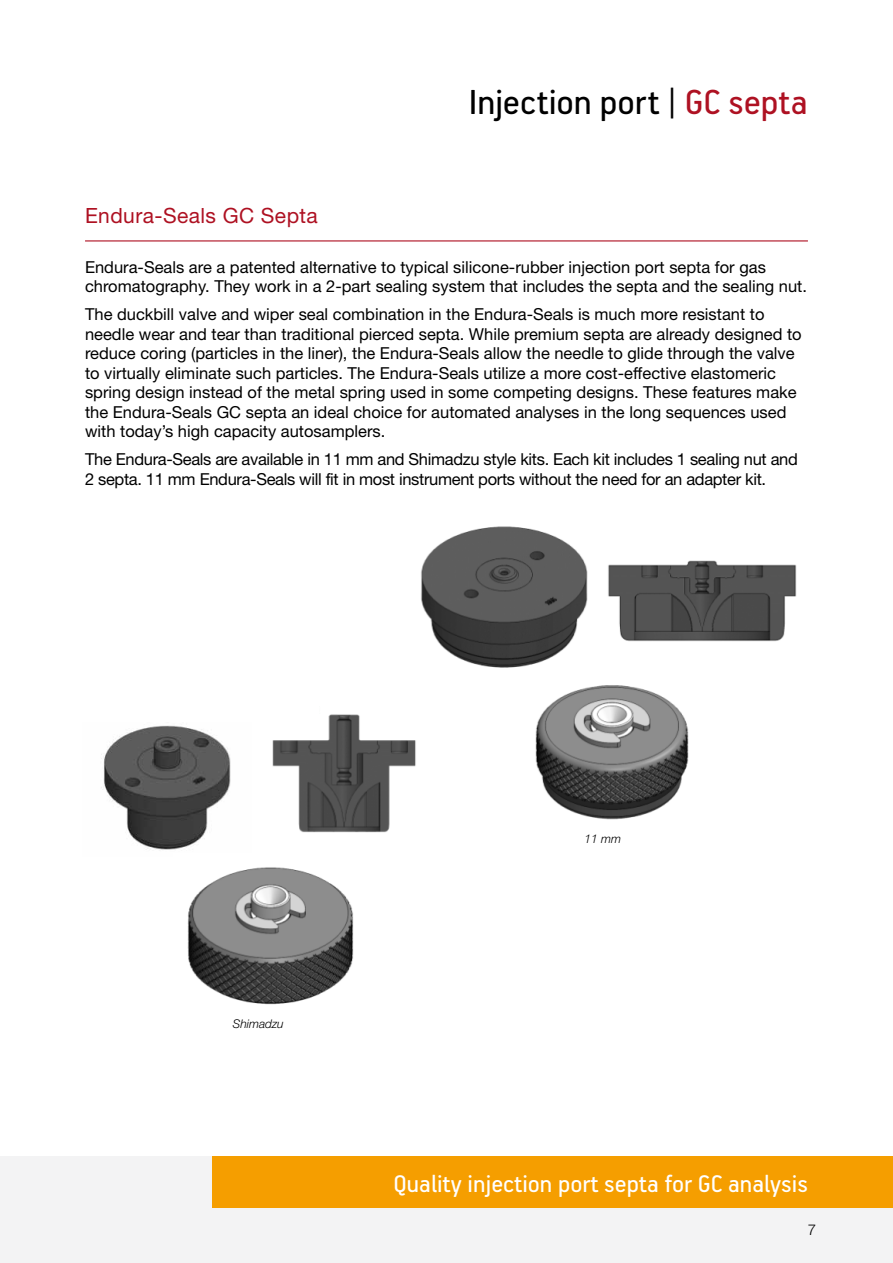
<style>
.page{position:relative;width:893px;height:1263px;background:#fff}
.page>*{position:absolute;margin:0;border:0;box-sizing:border-box;transform-origin:0 0}
.Product_family_black{font:39px "PF Handbook Pro";letter-spacing:-.005em;color:#000}
.Colorblock_Footer_Se{font:27px "PF Handbook Pro";color:#fff}
.Section_Heading_with{font:21px "Helvetica Neue LT Std";letter-spacing:.02em;color:#ae1122}
.Text{font:16.5px/19.5px "Helvetica Neue LT Std";color:#000}
.Text-2{font:16.5px/19.5px "Helvetica Neue LT Std";letter-spacing:-.02em;color:#000}
.t1{font:300 15px "Helvetica Neue LT Std";color:#000}
.Figure_Text_-_Black{font:italic 300 12px "Helvetica Neue LT Std";color:#000}
.s1{color:#ae1122}
</style>
<div class="page">
<div style="left:0;top:1157px;width:893px;height:106px;background:#f3f3f4"></div>
<hr style="left:85px;top:240px;width:723px;height:1px;background:#ae1122">
<img style="left:421px;top:526px;width:167px;height:142px">
<img style="left:608px;top:560px;width:189px;height:82px">
<img style="left:535px;top:685px;width:154px;height:135px">
<img style="left:101px;top:725px;width:130px;height:125px">
<img style="left:272px;top:714px;width:144px;height:119px">
<img style="left:187px;top:867px;width:167px;height:138px">
<div style="left:212px;top:1157px;width:681px;height:51px;background:#f59e00"></div>
<p class="Product_family_black" style="left:468px;top:79px;width:341px">Injection port | <span class="s1">GC septa</span></p>
<p class="Section_Heading_with" style="left:85px;top:203px;width:234px">Endura-Seals GC Septa</p>
<p class="Text" style="left:85px;top:257px;width:723px">Endura-Seals are a patented alternative to typical silicone-rubber injection port septa for gas chromatography. They work in a 2-part sealing system that includes the septa and the sealing nut.</p>
<p class="Text" style="left:85px;top:304px;width:718px">The duckbill valve and wiper seal combination in the Endura-Seals is much more resistant to needle wear and tear than traditional pierced septa. While premium septa are already designed to reduce coring (particles in the liner), the Endura-Seals allow the needle to glide through the valve to virtually eliminate such particles. The Endura-Seals utilize a more cost-effective elastomeric spring design instead of the metal spring used in some competing designs. These features make the Endura-Seals GC septa an ideal choice for automated analyses in the long sequences used with today’s high capacity autosamplers.</p>
<p class="Text-2" style="left:85px;top:449px;width:714px">The Endura-Seals are available in 11 mm and Shimadzu style kits. Each kit includes 1 sealing nut and<br>2 septa. 11 mm Endura-Seals will fit in most instrument ports without the need for an adapter kit.</p>
<p class="Figure_Text_-_Black" style="left:233px;top:1017px;width:52px">Shimadzu</p>
<p class="Figure_Text_-_Black" style="left:584px;top:831px;width:38px">11 mm</p>
<p class="Colorblock_Footer_Se" style="left:393px;top:1167px;width:416px">Quality injection port septa for GC analysis</p>
<p class="t1" style="left:808px;top:1221px;width:10px">7</p>
</div>
